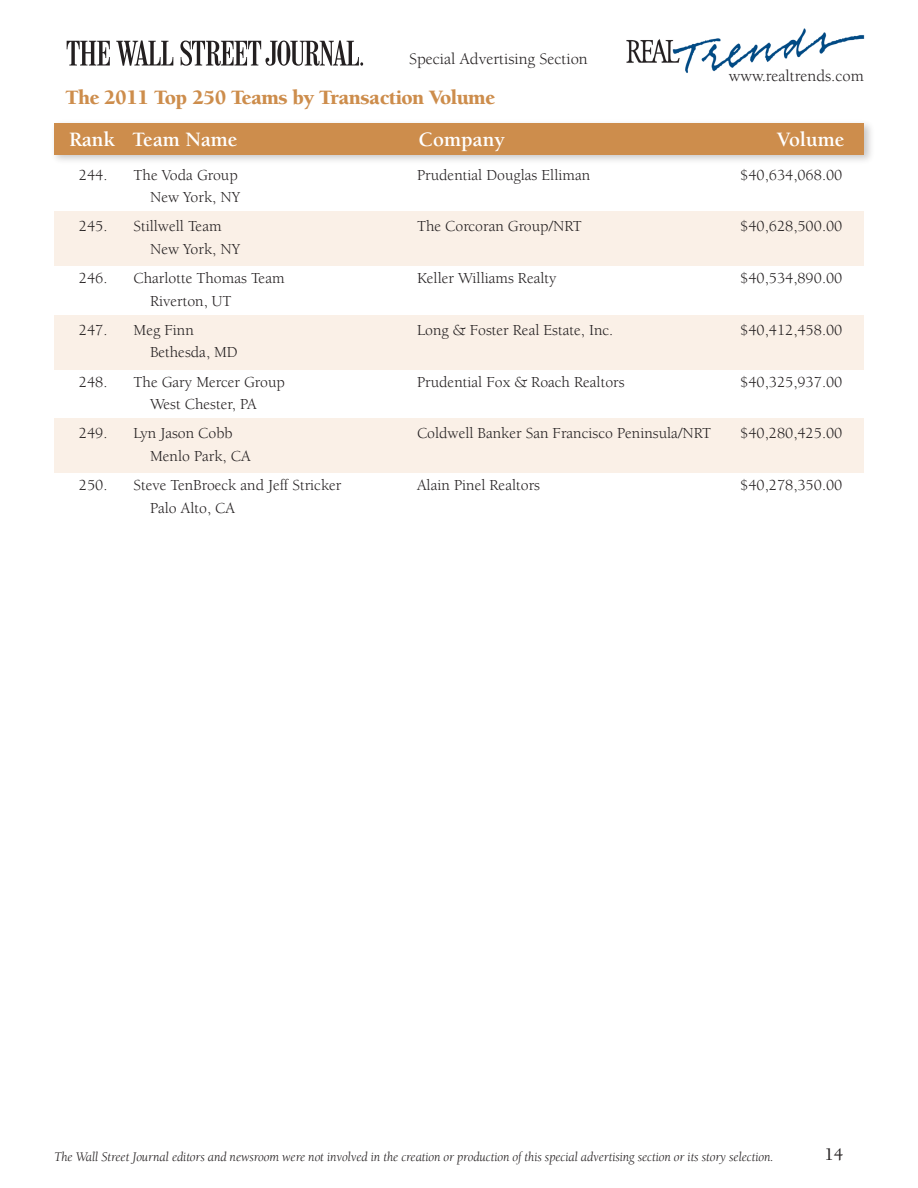
<style>
.page{position:relative;width:918px;height:1188px;background:#fff}
.page>*{position:absolute;margin:0;border:0;box-sizing:border-box;transform-origin:0 0}
.t1{font:900 21px "Berkeley";letter-spacing:-.025em;color:#cd8d4c}
.t2{font:700 21px "Berkeley";color:#fff}
.t3{font:500 18px "Berkeley";color:#231f20}
.t4{font:16.5px "Berkeley";color:#231f20}
.t5{font:15.75px "Berkeley";color:#231f20}
.t6{font:italic 13.5px "Berkeley";letter-spacing:-.01em;color:#231f20}
</style>
<div class="page">
<div style="left:54px;top:212px;width:810px;height:54px;background:#faf0e7"></div>
<div style="left:54px;top:315px;width:810px;height:54px;background:#faf0e7"></div>
<div style="left:54px;top:418px;width:810px;height:55px;background:#faf0e7"></div>
<div style="left:49px;top:118px;width:827px;height:48px;background:#231f20;opacity:.25"></div>
<div style="left:54px;top:123px;width:810px;height:32px;background:#cd8d4c"></div>
<svg style="left:67px;top:41px;width:43px;height:25px"></svg>
<svg style="left:116px;top:41px;width:57px;height:25px"></svg>
<svg style="left:180px;top:41px;width:183px;height:25px"></svg>
<img style="left:626px;top:28px;width:239px;height:45px">
<p class="t4" style="left:409px;top:50px;width:180px">Special Advertising Section</p>
<p class="t4" style="left:729px;top:67px;width:137px">www.realtrends.com</p>
<p class="t1" style="left:66px;top:86px;width:431px">The 2011 Top 250 Teams by Transaction Volume</p>
<p class="t2" style="left:69px;top:129px;width:170px">Rank Team Name</p>
<p class="t2" style="left:419px;top:129px;width:88px">Company</p>
<p class="t2" style="left:777px;top:129px;width:69px">Volume</p>
<p class="t5" style="left:79px;top:166px;width:30px">244.</p>
<p class="t5" style="left:134px;top:166px;width:106px">The Voda Group</p>
<p class="t5" style="left:417px;top:166px;width:175px">Prudential Douglas Elliman</p>
<p class="t5" style="left:740px;top:166px;width:104px">$40,634,068.00</p>
<p class="t5" style="left:150px;top:189px;width:92px">New York, NY</p>
<p class="t5" style="left:79px;top:218px;width:30px">245.</p>
<p class="t5" style="left:134px;top:218px;width:90px">Stillwell Team</p>
<p class="t5" style="left:417px;top:218px;width:166px">The Corcoran Group/NRT</p>
<p class="t5" style="left:740px;top:218px;width:104px">$40,628,500.00</p>
<p class="t5" style="left:150px;top:241px;width:92px">New York, NY</p>
<p class="t5" style="left:79px;top:270px;width:30px">246.</p>
<p class="t5" style="left:134px;top:270px;width:153px">Charlotte Thomas Team</p>
<p class="t5" style="left:417px;top:270px;width:141px">Keller Williams Realty</p>
<p class="t5" style="left:740px;top:270px;width:104px">$40,534,890.00</p>
<p class="t5" style="left:150px;top:292px;width:83px">Riverton, UT</p>
<p class="t5" style="left:79px;top:322px;width:30px">247.</p>
<p class="t5" style="left:134px;top:322px;width:62px">Meg Finn</p>
<p class="t5" style="left:417px;top:322px;width:198px">Long &amp; Foster Real Estate, Inc.</p>
<p class="t5" style="left:740px;top:322px;width:104px">$40,412,458.00</p>
<p class="t5" style="left:150px;top:344px;width:89px">Bethesda, MD</p>
<p class="t5" style="left:79px;top:373px;width:30px">248.</p>
<p class="t5" style="left:134px;top:373px;width:153px">The Gary Mercer Group</p>
<p class="t5" style="left:417px;top:373px;width:209px">Prudential Fox &amp; Roach Realtors</p>
<p class="t5" style="left:740px;top:373px;width:104px">$40,325,937.00</p>
<p class="t5" style="left:150px;top:396px;width:108px">West Chester, PA</p>
<p class="t5" style="left:79px;top:425px;width:30px">249.</p>
<p class="t5" style="left:134px;top:425px;width:101px">Lyn Jason Cobb</p>
<p class="t5" style="left:417px;top:425px;width:296px">Coldwell Banker San Francisco Peninsula/NRT</p>
<p class="t5" style="left:740px;top:425px;width:104px">$40,280,425.00</p>
<p class="t5" style="left:150px;top:448px;width:102px">Menlo Park, CA</p>
<p class="t5" style="left:79px;top:477px;width:30px">250.</p>
<p class="t5" style="left:134px;top:477px;width:209px">Steve TenBroeck and Jeff Stricker</p>
<p class="t5" style="left:417px;top:477px;width:125px">Alain Pinel Realtors</p>
<p class="t5" style="left:740px;top:477px;width:104px">$40,278,350.00</p>
<p class="t5" style="left:150px;top:499px;width:87px">Palo Alto, CA</p>
<p class="t6" style="left:54px;top:1150px;width:721px">The Wall Street Journal editors and newsroom were not involved in the creation or production of this special advertising section or its story selection.</p>
<p class="t3" style="left:825px;top:1145px;width:10px">14</p>
</div>
